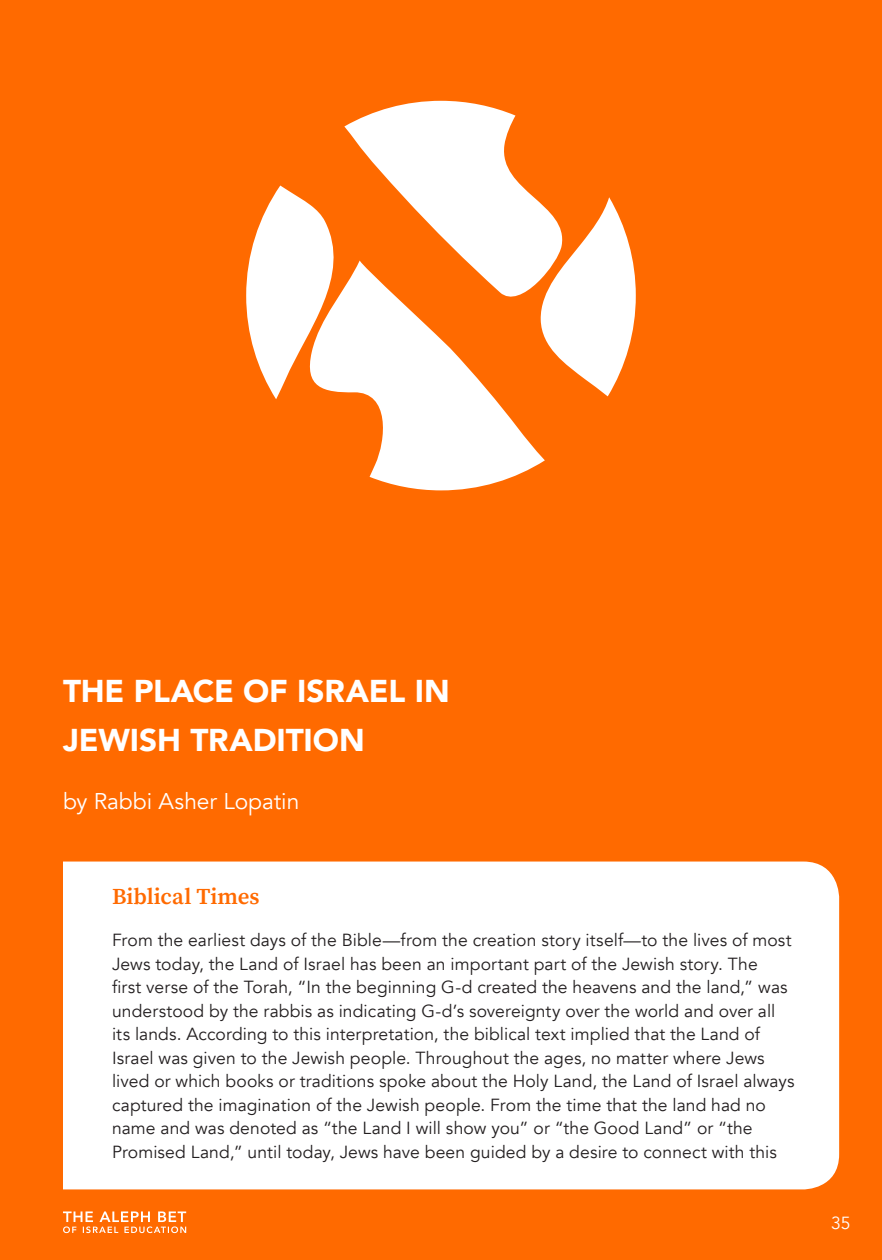
<style>
.page{position:relative;width:882px;height:1260px;background:#ff6a00}
.page>*{position:absolute;margin:0;border:0;box-sizing:border-box;transform-origin:0 0}
.t1{font:900 31.5px/49px "Avenir";letter-spacing:-.005em;color:#fff}
.t2{font:22.75px "Avenir";letter-spacing:-.005em;color:#fff}
.sub-title{font:600 22.75px "Source Serif Pro";color:#ff6a00}
.text-no_hyphen{font:17.5px/23.4px "Avenir";letter-spacing:.005em;color:#231f20}
.text-no_hyphen-2{font:17.5px "Avenir";color:#fff}
</style>
<div class="page">
<div style="left:63px;top:862px;width:776px;height:327px;background:#fff"></div>
<svg style="left:545px;top:197px;width:91px;height:199px"></svg>
<svg style="left:246px;top:186px;width:88px;height:213px"></svg>
<svg style="left:304px;top:260px;width:241px;height:230px;fill:#fff"></svg>
<svg style="left:344px;top:101px;width:225px;height:210px;fill:#fff"></svg>
<svg style="left:63px;top:1211px;width:123px;height:22px"></svg>
<p class="t1" style="left:63px;top:666px;width:388px">THE PLACE OF ISRAEL IN<br>JEWISH TRADITION</p>
<p class="t2" style="left:63px;top:788px;width:238px">by Rabbi Asher Lopatin</p>
<p class="sub-title" style="left:112px;top:883px;width:149px">Biblical Times</p>
<p class="text-no_hyphen" style="left:112px;top:929px;width:684px">From the earliest days of the Bible—from the creation story itself—to the lives of most Jews today, the Land of Israel has been an important part of the Jewish story. The<br>first verse of the Torah, “In the beginning G-d created the heavens and the land,” was understood by the rabbis as indicating G-d’s sovereignty over the world and over all its lands. According to this interpretation, the biblical text implied that the Land of Israel was given to the Jewish people. Throughout the ages, no matter where Jews lived or which books or traditions spoke about the Holy Land, the Land of Israel always captured the imagination of the Jewish people. From the time that the land had no name and was denoted as “the Land I will show you” or “the Good Land” or “the Promised Land,” until today, Jews have been guided by a desire to connect with this</p>
<p class="text-no_hyphen-2" style="left:831px;top:1212px;width:21px">35</p>
</div>
